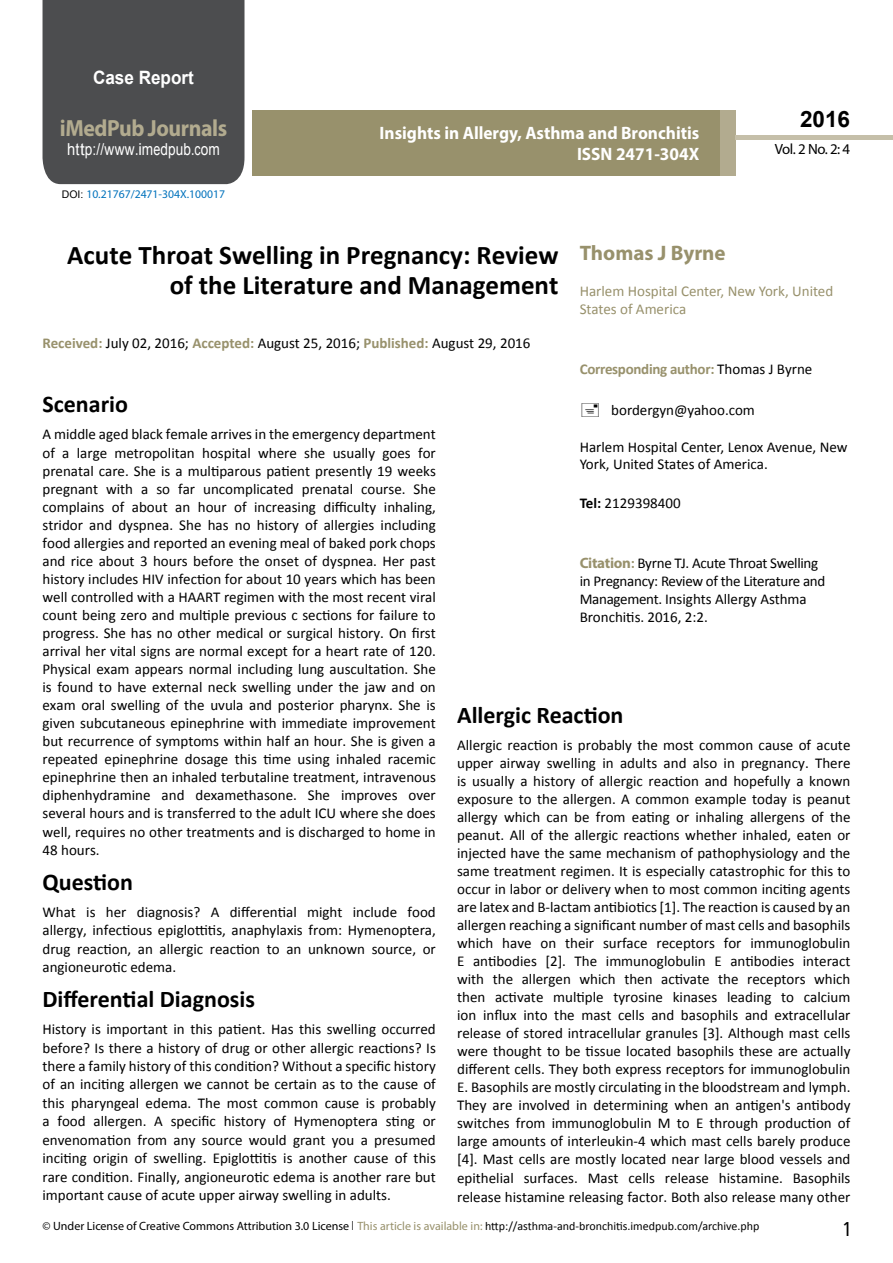
<style>
.page{position:relative;width:893px;height:1263px;background:#fff}
.page>*{position:absolute;margin:0;border:0;box-sizing:border-box;transform-origin:0 0}
.t1{font:700 27px/29.4px "Calibri";color:#000;text-align:right}
.t2{font:25.5px "Tunga";color:#000}
.t3{font:700 24px "Calibri";color:#000}
.t4{font:700 23.4px "Myriad Pro";letter-spacing:-.02em;color:#b2ab8f;scale:.93 1}
.t5{font:700 22.5px "Arial";color:#000}
.t6{font:700 21px "Myriad Pro";color:#98916c}
.t7{font:700 18.45px "Arial";color:#fff;scale:.93 1}
.t8{font:700 18px/21.6px "Myriad Pro";color:#fff;text-align:right;scale:.96 1}
.t9{font:16.5px "Arial";letter-spacing:.01em;color:#fff;scale:.89 1}
.t10{font:15px/18px "Calibri";color:#000;text-align:justify}
.t11{font:15px/18px "Calibri";letter-spacing:-.02em;color:#000}
.t12{font:15px/18px "Calibri";color:#98916c}
.t13{font:700 15px "Calibri";letter-spacing:-.02em;color:#98916c}
.t14{font:14.85px "Myriad Pro";color:#000}
.t15{font:12px "Calibri";color:#000}
.t16{font:11.7px "Myriad Pro";color:#0072bc}
.s1{font-family:"Calibri"}
.s2{font-family:"Arial";font-size:10.5px;color:#000}
.s3{font-weight:700;color:#98916c}
.s4{font-weight:400;color:#000}
.s5{font-weight:700}
.s6{font-family:"Myriad Pro";font-weight:700;color:#98916c}
.s7{font-family:"Myriad Pro"}
.s8{font-family:"Tunga"}
.s9{font-family:"Myriad Pro";color:#98916c}
</style>
<div class="page">
<div style="left:252px;top:110px;width:469px;height:66px;background:#98916c"></div>
<div style="left:720px;top:110px;width:16px;height:66px;background:#b2ab8f"></div>
<div style="left:43px;top:0;width:201px;height:184px;background:#4c4d4f"></div>
<div style="left:736px;top:135px;width:157px;height:5px;background:#c5bfa9"></div>
<p class="t7" style="left:93px;top:65px;width:110px">Case Report</p>
<h3 class="t4" style="left:60px;top:113px;width:181px">iMedPub Journals</h3>
<p class="t9" style="left:67px;top:139px;width:173px">http://www<span class="s1">.</span>imedpub<span class="s1">.</span>com</p>
<p class="t16" style="left:62px;top:187px;width:165px"><span class="s2">DOI:</span> 10.21767/2471-304X.100017</p>
<p class="t8" style="left:380px;top:121px;width:335px">Insights in Allergy, Asthma and Bronchitis<br>ISSN 2471-304X</p>
<h3 class="t5" style="left:800px;top:104px;width:52px">2016</h3>
<p class="t14" style="left:775px;top:140px;width:77px">Vol. 2 No. 2: 4</p>
<h1 class="t1" style="left:67px;top:240px;width:493px">Acute Throat Swelling in Pregnancy: Review of the Literature and Management</h1>
<p class="t10" style="left:43px;top:334px;width:489px"><span class="s3">Received:</span> July 02, 2016; <span class="s3">Accepted:</span> August 25, 2016; <span class="s3">Published:</span> August 29, 2016</p>
<h3 class="t6" style="left:580px;top:239px;width:147px">Thomas J Byrne</h3>
<p class="t12" style="left:580px;top:282px;width:255px">Harlem Hospital Center, New York, United<br>States of America</p>
<h3 class="t3" style="left:43px;top:389px;width:87px">Scenario</h3>
<p class="t10" style="left:43px;top:425px;width:395px">A middle aged black female arrives in the emergency department of a large metropolitan hospital where she usually goes for prenatal care. She is a multiparous patient presently 19 weeks pregnant with a so far uncomplicated prenatal course. She complains of about an hour of increasing difficulty inhaling, stridor and dyspnea. She has no history of allergies including food allergies and reported an evening meal of baked pork chops and rice about 3 hours before the onset of dyspnea. Her past history includes HIV infection for about 10 years which has been well controlled with a HAART regimen with the most recent viral count being zero and multiple previous c sections for failure to progress. She has no other medical or surgical history. On first arrival her vital signs are normal except for a heart rate of 120.<br>Physical exam appears normal including lung auscultation. She is found to have external neck swelling under the jaw and on exam oral swelling of the uvula and posterior pharynx. She is given subcutaneous epinephrine with immediate improvement but recurrence of symptoms within half an hour. She is given a repeated epinephrine dosage this time using inhaled racemic epinephrine then an inhaled terbutaline treatment, intravenous diphenhydramine and dexamethasone. She improves over several hours and is transferred to the adult ICU where she does well, requires no other treatments and is discharged to home in 48 hours.</p>
<h3 class="t3" style="left:43px;top:867px;width:92px">Question</h3>
<p class="t10" style="left:43px;top:903px;width:395px;line-height:18.5px">What is her diagnosis? A differential might include food allergy, infectious epiglottitis, anaphylaxis from: Hymenoptera, drug reaction, an allergic reaction to an unknown source, or angioneurotic edema.</p>
<h3 class="t3" style="left:43px;top:984px;width:214px">Differential Diagnosis</h3>
<p class="t10" style="left:43px;top:1020px;width:395px;line-height:18.5px">History is important in this patient. Has this swelling occurred before? Is there a history of drug or other allergic reactions? Is there a family history of this condition? Without a specific history of an inciting allergen we cannot be certain as to the cause of this pharyngeal edema. The most common cause is probably a food allergen. A specific history of Hymenoptera sting or envenomation from any source would grant you a presumed inciting origin of swelling. Epiglottitis is another cause of this rare condition. Finally, angioneurotic edema is another rare but important cause of acute upper airway swelling in adults.</p>
<p class="t13" style="left:580px;top:360px;width:234px">Corresponding author: <span class="s4">Thomas J Byrne</span></p>
<p class="t10" style="left:611px;top:401px;width:145px">bordergyn@yahoo.com</p>
<p class="t10" style="left:580px;top:439px;width:269px;line-height:16.5px">Harlem Hospital Center, Lenox Avenue, New<br>York, United States of America.</p>
<p class="t10" style="left:580px;top:494px;width:102px"><span class="s5">Tel:</span> 2129398400</p>
<p class="t11" style="left:580px;top:554px;width:247px"><span class="s6">Citation</span><span class="s3">:</span> Byrne TJ. Acute Throat Swelling in Pregnancy: Review of the Literature and Management. Insights Allergy Asthma Bronchitis. 2016, 2:2.</p>
<h3 class="t3" style="left:457px;top:700px;width:168px">Allergic Reaction</h3>
<p class="t10" style="left:457px;top:736px;width:395px">Allergic reaction is probably the most common cause of acute upper airway swelling in adults and also in pregnancy. There is usually a history of allergic reaction and hopefully a known exposure to the allergen. A common example today is peanut allergy which can be from eating or inhaling allergens of the peanut. All of the allergic reactions whether inhaled, eaten or injected have the same mechanism of pathophysiology and the same treatment regimen. It is especially catastrophic for this to occur in labor or delivery when to most common inciting agents are latex and B-lactam antibiotics [1]. The reaction is caused by an allergen reaching a significant number of mast cells and basophils which have on their surface receptors for immunoglobulin E antibodies [2]. The immunoglobulin E antibodies interact with the allergen which then activate the receptors which then activate multiple tyrosine kinases leading to calcium ion influx into the mast cells and basophils and extracellular release of stored intracellular granules [3]. Although mast cells were thought to be tissue located basophils these are actually different cells. They both express receptors for immunoglobulin E. Basophils are mostly circulating in the bloodstream and lymph.<br>They are involved in determining when an antigen's antibody switches from immunoglobulin M to E through production of large amounts of interleukin-4 which mast cells barely produce [4]. Mast cells are mostly located near large blood vessels and epithelial surfaces. Mast cells release histamine. Basophils release histamine releasing factor. Both also release many other</p>
<p class="t15" style="left:43px;top:1218px;width:718px"><span class="s7">© Under License of Creative Commons Attribution 3.0 License</span> <span class="s8">|</span> <span class="s9">This article is available in:</span> http://asthma-and-bronchitis.imedpub.com/archive.php</p>
<h2 class="t2" style="left:843px;top:1212px;width:9px">1</h2>
</div>
